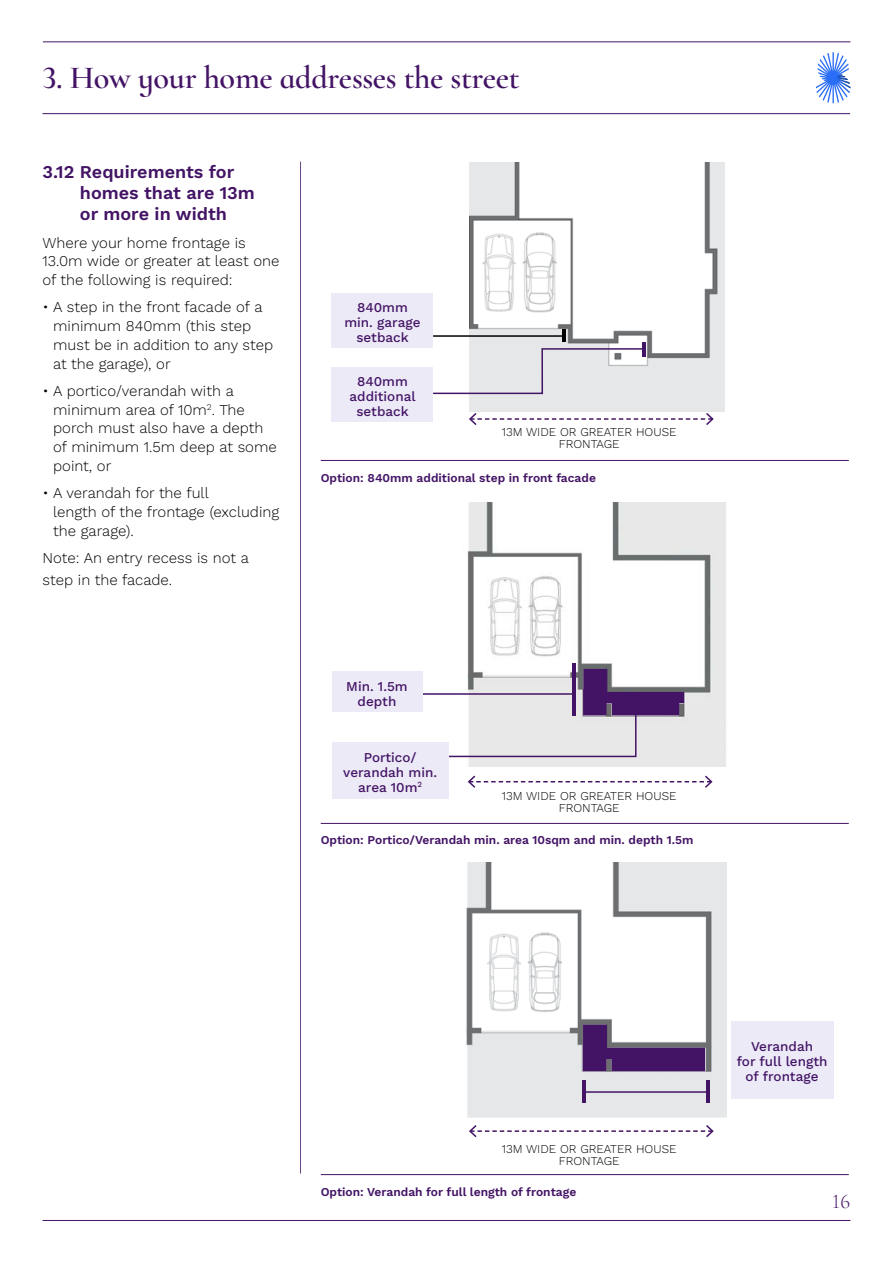
<style>
.page{position:relative;width:893px;height:1263px;background:#fff}
.page>*{position:absolute;margin:0;border:0;box-sizing:border-box;transform-origin:0 0}
.t1{font:600 32.25px "Cormorant Infant";letter-spacing:-.01em;color:#431465}
.t2{font:300 21px "Cormorant Infant";color:#431465}
.t3{font:600 18px/21px "Work Sans";color:#431465}
.t4{font:300 15px/18.8px "Work Sans";color:#000}
.t5{font:500 13.5px/15px "Work Sans";color:#431465;text-align:center}
.t6{font:600 12px "Work Sans";color:#431465}
.t7{font:300 12px/12px "Work Sans";color:#000;text-align:center}
</style>
<div class="page">
<hr style="left:43px;top:1220px;width:807px;height:1px;background:#431465">
<hr style="left:300px;top:162px;width:1px;height:1011px;background:#694384">
<hr style="left:43px;top:42px;width:807px;height:1px;background:#431465">
<hr style="left:43px;top:113px;width:807px;height:1px;background:#431465">
<svg style="left:816px;top:52px;width:34px;height:51px"></svg>
<img style="left:469px;top:163px;width:255px;height:248px">
<svg style="left:469px;top:411px;width:246px;height:14px"></svg>
<svg style="left:433px;top:329px;width:213px;height:66px"></svg>
<div style="left:332px;top:294px;width:101px;height:54px;background:#eceaf7"></div>
<div style="left:332px;top:367px;width:101px;height:55px;background:#eceaf7"></div>
<hr style="left:321px;top:460px;width:528px;height:1px;background:#431465">
<img style="left:467px;top:503px;width:259px;height:263px">
<svg style="left:467px;top:775px;width:246px;height:13px"></svg>
<hr style="left:572px;top:663px;width:3px;height:53px;background:#431465">
<hr style="left:422px;top:693px;width:152px;height:2px;background:#431465">
<svg style="left:447px;top:669px;width:237px;height:89px"></svg>
<div style="left:332px;top:672px;width:90px;height:40px;background:#eceaf7"></div>
<div style="left:332px;top:742px;width:117px;height:56px;background:#eceaf7"></div>
<hr style="left:321px;top:823px;width:528px;height:1px;background:#431465">
<img style="left:466px;top:863px;width:260px;height:254px">
<svg style="left:469px;top:1125px;width:245px;height:13px"></svg>
<hr style="left:582px;top:1080px;width:3px;height:22px;background:#431465">
<hr style="left:583px;top:1091px;width:125px;height:2px;background:#431465">
<hr style="left:707px;top:1080px;width:3px;height:22px;background:#431465">
<svg style="left:583px;top:1024px;width:122px;height:47px"></svg>
<div style="left:731px;top:1021px;width:102px;height:78px;background:#eceaf7"></div>
<hr style="left:321px;top:1174px;width:528px;height:1px;background:#431465">
<h1 class="t1" style="left:43px;top:58px;width:479px">3. How your home addresses the street</h1>
<p class="t3" style="left:80px;top:161px;width:177px;text-indent:-37px">3.12 Requirements for homes that are 13m or more in width</p>
<p class="t4" style="left:43px;top:233px;width:238px">Where your home frontage is<br>13.0m wide or greater at least one of the following is required:</p>
<p class="t4" style="left:53px;top:297px;width:221px;text-indent:-11px">• A step in the front facade of a minimum 840mm (this step must be in addition to any step at the garage), or</p>
<p class="t4" style="left:53px;top:381px;width:225px;text-indent:-11px">• A portico/verandah with a minimum area of 10m<sup>2</sup>. The porch must also have a depth of minimum 1.5m deep at some point, or</p>
<p class="t4" style="left:53px;top:483px;width:228px;text-indent:-11px">• A verandah for the full<br>length of the frontage (excluding the garage).</p>
<p class="t4" style="left:43px;top:546px;width:208px;line-height:21.6px">Note: An entry recess is not a step in the facade.</p>
<p class="t5" style="left:344px;top:299px;width:78px">840mm min. garage setback</p>
<p class="t5" style="left:350px;top:373px;width:68px">840mm additional setback</p>
<p class="t7" style="left:502px;top:426px;width:176px">13M WIDE OR GREATER HOUSE<br>FRONTAGE</p>
<p class="t6" style="left:321px;top:468px;width:277px">Option: 840mm additional step in front facade</p>
<p class="t5" style="left:346px;top:678px;width:63px">Min. 1.5m depth</p>
<p class="t5" style="left:343px;top:749px;width:95px">Portico/ verandah min. area 10m<sup>2</sup></p>
<p class="t7" style="left:502px;top:789px;width:176px">13M WIDE OR GREATER HOUSE<br>FRONTAGE</p>
<p class="t6" style="left:321px;top:831px;width:374px">Option: Portico/Verandah min. area 10sqm and min. depth 1.5m</p>
<p class="t7" style="left:502px;top:1142px;width:176px">13M WIDE OR GREATER HOUSE<br>FRONTAGE</p>
<p class="t6" style="left:321px;top:1182px;width:257px">Option: Verandah for full length of frontage</p>
<p class="t5" style="left:737px;top:1039px;width:92px">Verandah<br>for full length of frontage</p>
<h2 class="t2" style="left:832px;top:1188px;width:20px">16</h2>
</div>
